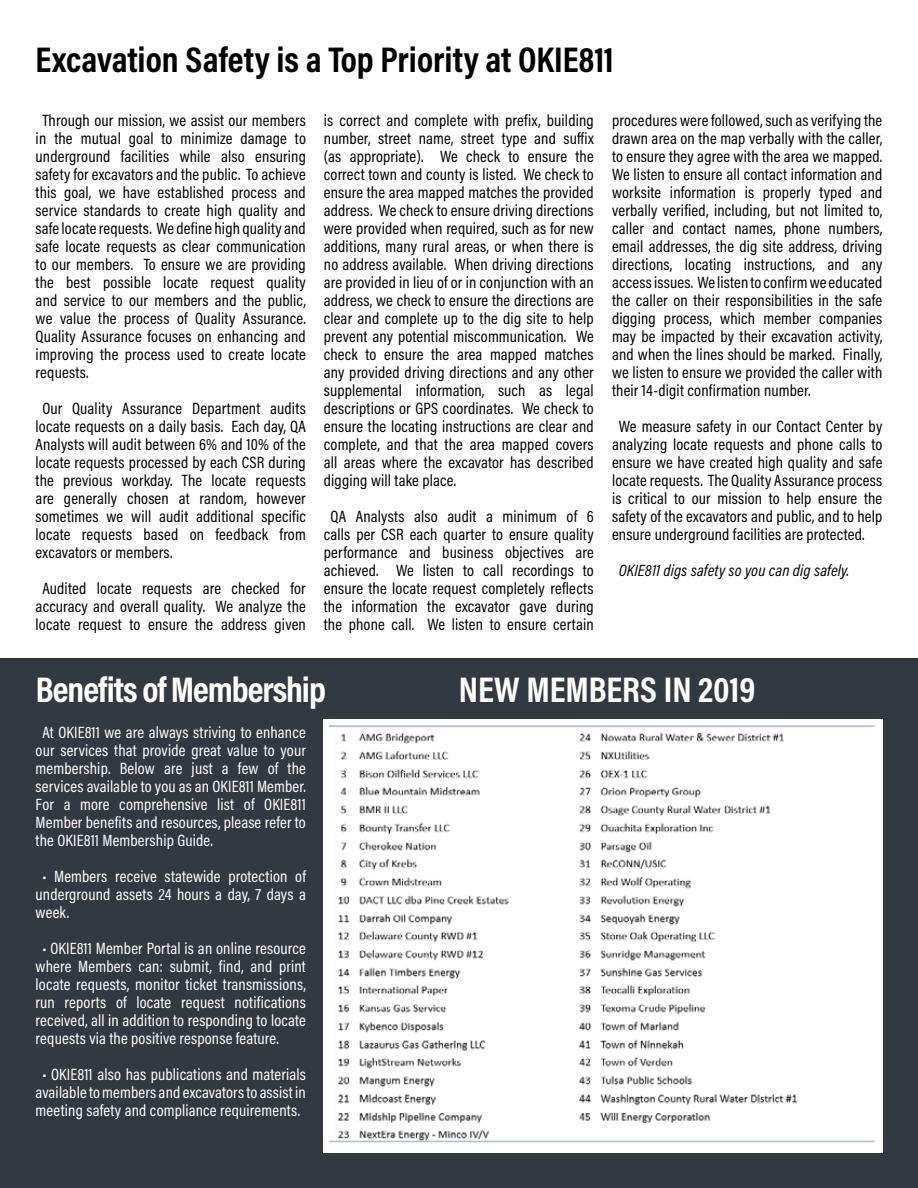
<style>
.page{position:relative;width:918px;height:1188px;background:#fff}
.page>*{position:absolute;margin:0;border:0;box-sizing:border-box;transform-origin:0 0}
.t1{font:700 36px "Acumin Pro Cond";color:#000}
.t2{font:700 36px "Acumin Pro Cond";letter-spacing:-.02em;color:#fff}
.t3{font:700 36px "Acumin Pro Cond";color:#fff}
.t4{font:16.5px/18px "Acumin Pro Cond";letter-spacing:.01em;color:#000;text-align:justify}
.t5{font:16.5px/18px "Acumin Pro Cond";letter-spacing:.01em;color:#fff;text-align:justify}
.t6{font:italic 16.5px "Acumin Pro Cond";letter-spacing:.01em;color:#000}
</style>
<div class="page">
<div style="left:0;top:659px;width:918px;height:529px;background:#333940"></div>
<img style="left:324px;top:719px;width:558px;height:433px">
<h1 class="t1" style="left:36px;top:36px;width:580px">Excavation Safety is a Top Priority at OKIE811</h1>
<p class="t4" style="left:36px;top:111px;width:272px;text-indent:7px">Through our mission, we assist our members in the mutual goal to minimize damage to underground facilities while also ensuring safety for excavators and the public. To achieve this goal, we have established process and service standards to create high quality and safe locate requests. We define high quality and safe locate requests as clear communication to our members. To ensure we are providing the best possible locate request quality and service to our members and the public, we value the process of Quality Assurance.<br>Quality Assurance focuses on enhancing and improving the process used to create locate requests.</p>
<p class="t4" style="left:36px;top:399px;width:272px;text-indent:7px">Our Quality Assurance Department audits locate requests on a daily basis. Each day, QA Analysts will audit between 6% and 10% of the locate requests processed by each CSR during the previous workday. The locate requests are generally chosen at random, however sometimes we will audit additional specific locate requests based on feedback from excavators or members.</p>
<p class="t4" style="left:36px;top:579px;width:272px;text-align:center">Audited locate requests are checked for accuracy and overall quality. We analyze the locate request to ensure the address given</p>
<p class="t4" style="left:324px;top:111px;width:271px">is correct and complete with prefix, building number, street name, street type and suffix (as appropriate). We check to ensure the correct town and county is listed. We check to ensure the area mapped matches the provided address. We check to ensure driving directions were provided when required, such as for new additions, many rural areas, or when there is no address available. When driving directions are provided in lieu of or in conjunction with an address, we check to ensure the directions are clear and complete up to the dig site to help prevent any potential miscommunication. We check to ensure the area mapped matches any provided driving directions and any other supplemental information, such as legal descriptions or GPS coordinates. We check to ensure the locating instructions are clear and complete, and that the area mapped covers all areas where the excavator has described digging will take place.</p>
<p class="t4" style="left:324px;top:507px;width:271px;text-align:center">QA Analysts also audit a minimum of 6 calls per CSR each quarter to ensure quality performance and business objectives are achieved. We listen to call recordings to ensure the locate request completely reflects the information the excavator gave during the phone call. We listen to ensure certain</p>
<p class="t4" style="left:612px;top:111px;width:272px">procedures were followed, such as verifying the drawn area on the map verbally with the caller, to ensure they agree with the area we mapped.<br>We listen to ensure all contact information and worksite information is properly typed and verbally verified, including, but not limited to, caller and contact names, phone numbers, email addresses, the dig site address, driving directions, locating instructions, and any access issues. We listen to confirm we educated the caller on their responsibilities in the safe digging process, which member companies may be impacted by their excavation activity, and when the lines should be marked. Finally, we listen to ensure we provided the caller with their 14-digit confirmation number.</p>
<p class="t4" style="left:612px;top:417px;width:272px;text-indent:7px">We measure safety in our Contact Center by analyzing locate requests and phone calls to ensure we have created high quality and safe locate requests. The Quality Assurance process is critical to our mission to help ensure the safety of the excavators and public, and to help ensure underground facilities are protected.</p>
<p class="t6" style="left:619px;top:560px;width:232px">OKIE811 digs safety so you can dig safely.</p>
<h1 class="t2" style="left:36px;top:666px;width:292px">Benefits of Membership</h1>
<h1 class="t3" style="left:459px;top:666px;width:298px">NEW MEMBERS IN 2019</h1>
<p class="t5" style="left:36px;top:723px;width:272px;text-indent:7px">At OKIE811 we are always striving to enhance our services that provide great value to your membership. Below are just a few of the services available to you as an OKIE811 Member.<br>For a more comprehensive list of OKIE811<br>Member benefits and resources, please refer to the OKIE811 Membership Guide.</p>
<p class="t5" style="left:36px;top:867px;width:272px;text-indent:7px">• Members receive statewide protection of underground assets 24 hours a day, 7 days a week.</p>
<p class="t5" style="left:36px;top:939px;width:272px;text-indent:7px">• OKIE811 Member Portal is an online resource where Members can: submit, find, and print locate requests, monitor ticket transmissions, run reports of locate request notifications received, all in addition to responding to locate requests via the positive response feature.</p>
<p class="t5" style="left:36px;top:1065px;width:272px;text-align:center">• OKIE811 also has publications and materials available to members and excavators to assist in meeting safety and compliance requirements.</p>
</div>
